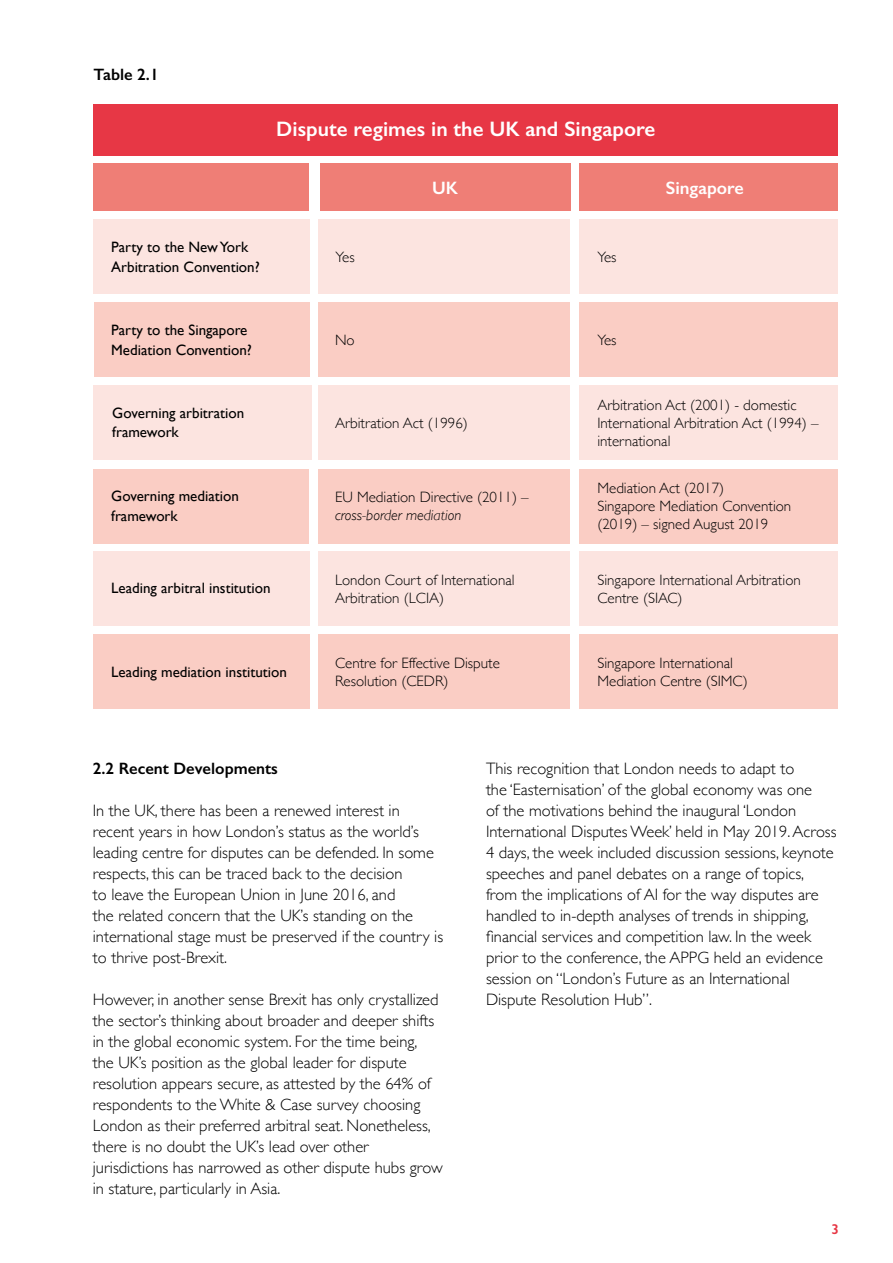
<style>
.page{position:relative;width:893px;height:1263px;background:#fff}
.page>*{position:absolute;margin:0;border:0;box-sizing:border-box;transform-origin:0 0}
.t1{font:600 21px "Gill Sans";color:#fff}
.t2{font:600 18px "Gill Sans";color:#fff}
.t3{font:300 16.5px/21px "Gill Sans";color:#000}
.t4{font:600 16.5px "Gill Sans";color:#000}
.t5{font:300 15px/18px "Gill Sans";color:#000}
.t6{font:15px/19.5px "Gill Sans";color:#000}
.t7{font:italic 300 15px "Gill Sans";color:#000}
.t8{font:600 14.25px "Gill Sans";color:#e73745}
</style>
<div class="page">
<div style="left:94px;top:164px;width:215px;height:47px;background:#ef7e76"></div>
<div style="left:320px;top:164px;width:250px;height:47px;background:#ef7e76"></div>
<div style="left:579px;top:164px;width:259px;height:47px;background:#ef7e76"></div>
<div style="left:94px;top:385px;width:218px;height:75px;background:#fce4e0"></div>
<div style="left:94px;top:219px;width:216px;height:75px;background:#fce4e0"></div>
<div style="left:94px;top:302px;width:215px;height:75px;background:#facdc4"></div>
<div style="left:94px;top:551px;width:216px;height:75px;background:#fce4e0"></div>
<div style="left:94px;top:634px;width:216px;height:75px;background:#facdc4"></div>
<div style="left:94px;top:469px;width:215px;height:74px;background:#facdc4"></div>
<div style="left:579px;top:469px;width:259px;height:74px;background:#facdc4"></div>
<div style="left:579px;top:551px;width:259px;height:75px;background:#fce4e0"></div>
<div style="left:319px;top:551px;width:251px;height:75px;background:#fce4e0"></div>
<div style="left:319px;top:634px;width:251px;height:75px;background:#facdc4"></div>
<div style="left:579px;top:634px;width:259px;height:75px;background:#facdc4"></div>
<div style="left:319px;top:469px;width:251px;height:74px;background:#facdc4"></div>
<div style="left:319px;top:385px;width:251px;height:75px;background:#fce4e0"></div>
<div style="left:579px;top:385px;width:259px;height:75px;background:#fce4e0"></div>
<div style="left:319px;top:302px;width:251px;height:75px;background:#facdc4"></div>
<div style="left:579px;top:302px;width:259px;height:75px;background:#facdc4"></div>
<div style="left:319px;top:219px;width:251px;height:75px;background:#fce4e0"></div>
<div style="left:579px;top:219px;width:259px;height:75px;background:#fce4e0"></div>
<div style="left:94px;top:104px;width:744px;height:52px;background:#e73745"></div>
<p class="t4" style="left:94px;top:64px;width:67px">Table 2.1</p>
<p class="t6" style="left:111px;top:237px;width:150px">Party to the New York<br>Arbitration Convention?</p>
<p class="t1" style="left:276px;top:116px;width:380px">Dispute regimes in the UK and Singapore</p>
<p class="t2" style="left:432px;top:177px;width:27px">UK</p>
<p class="t2" style="left:666px;top:177px;width:79px">Singapore</p>
<p class="t5" style="left:336px;top:247px;width:21px">Yes</p>
<p class="t5" style="left:597px;top:247px;width:21px">Yes</p>
<p class="t6" style="left:111px;top:320px;width:142px">Party to the Singapore<br>Mediation Convention?</p>
<p class="t6" style="left:112px;top:403px;width:134px">Governing arbitration framework</p>
<p class="t6" style="left:111px;top:486px;width:129px">Governing mediation framework</p>
<p class="t6" style="left:111px;top:578px;width:161px">Leading arbitral institution</p>
<p class="t5" style="left:335px;top:330px;width:21px">No</p>
<p class="t5" style="left:335px;top:413px;width:134px">Arbitration Act (1996)</p>
<p class="t5" style="left:335px;top:488px;width:195px">EU Mediation Directive (2011) –</p>
<p class="t7" style="left:335px;top:507px;width:128px">cross-border mediation</p>
<p class="t5" style="left:597px;top:330px;width:21px">Yes</p>
<p class="t5" style="left:597px;top:395px;width:223px">Arbitration Act (2001) - domestic<br>International Arbitration Act (1994) – international</p>
<p class="t5" style="left:597px;top:479px;width:195px">Mediation Act (2017)<br>Singapore Mediation Convention (2019) – signed August 2019</p>
<p class="t5" style="left:335px;top:570px;width:181px">London Court of International<br>Arbitration (LCIA)</p>
<p class="t5" style="left:597px;top:570px;width:205px">Singapore International Arbitration<br>Centre (SIAC)</p>
<p class="t6" style="left:111px;top:662px;width:177px">Leading mediation institution</p>
<p class="t5" style="left:335px;top:653px;width:166px">Centre for Effective Dispute<br>Resolution (CEDR)</p>
<p class="t5" style="left:597px;top:653px;width:152px">Singapore International<br>Mediation Centre (SIMC)</p>
<p class="t4" style="left:93px;top:759px;width:186px">2.2 Recent Developments</p>
<p class="t3" style="left:93px;top:800px;width:352px">In the UK, there has been a renewed interest in recent years in how London’s status as the world’s leading centre for disputes can be defended. In some respects, this can be traced back to the decision<br>to leave the European Union in June 2016, and<br>the related concern that the UK’s standing on the international stage must be preserved if the country is to thrive post-Brexit.</p>
<p class="t3" style="left:93px;top:989px;width:351px">However, in another sense Brexit has only crystallized the sector’s thinking about broader and deeper shifts in the global economic system. For the time being,<br>the UK’s position as the global leader for dispute resolution appears secure, as attested by the 64% of respondents to the White &amp; Case survey choosing London as their preferred arbitral seat. Nonetheless, there is no doubt the UK’s lead over other jurisdictions has narrowed as other dispute hubs grow in stature, particularly in Asia.</p>
<p class="t3" style="left:486px;top:757px;width:352px">This recognition that London needs to adapt to<br>the ‘Easternisation’ of the global economy was one<br>of the motivations behind the inaugural ‘London International Disputes Week’ held in May 2019. Across 4 days, the week included discussion sessions, keynote speeches and panel debates on a range of topics, from the implications of AI for the way disputes are handled to in-depth analyses of trends in shipping, financial services and competition law. In the week prior to the conference, the APPG held an evidence session on “London’s Future as an International Dispute Resolution Hub”.</p>
<p class="t8" style="left:831px;top:1220px;width:9px">3</p>
</div>
